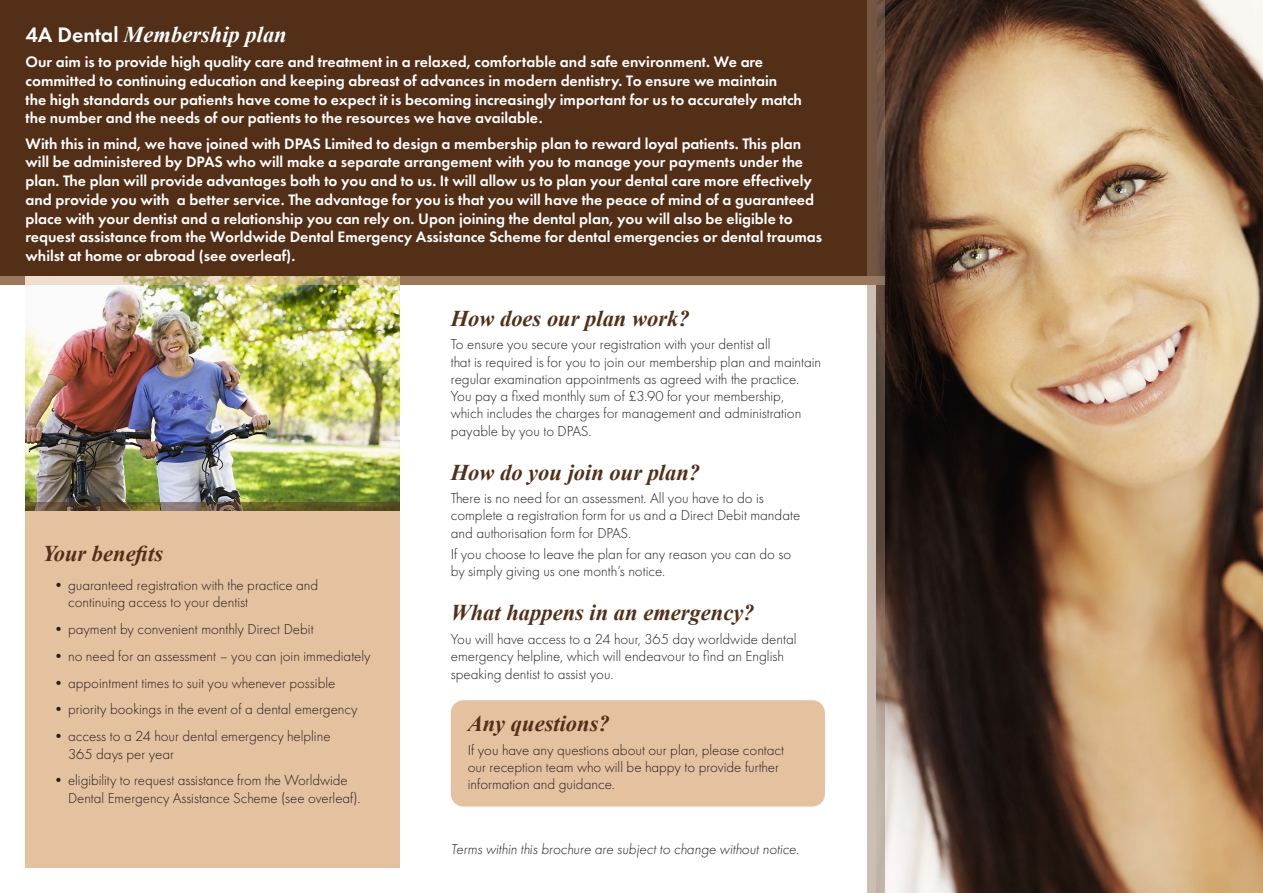
<style>
.page{position:relative;width:1263px;height:893px;background:#fff}
.page>*{position:absolute;margin:0;border:0;box-sizing:border-box;transform-origin:0 0}
.Titles_NEW{font:italic 700 22.5px "Times New Roman";color:#532f18}
.Body_text_White_NEW{font:italic 700 22.5px "Times New Roman";color:#fff}
.Body_text_White_NEW-2{font:600 15.75px/18.8px "Futura PT";color:#fff}
.BODY_TEXT_NEW{font:300 15px/17.2px "Futura PT";color:#231f20}
.BODY_TEXT_NEW-2{font:italic 300 15px "Futura PT";color:#231f20}
.s1{font-family:"Futura PT";font-weight:600;font-style:normal;font-size:21.75px}
</style>
<div class="page">
<div style="left:451px;top:700px;width:374px;height:106px;background:#e4c19f;border-radius:13px"></div>
<img style="left:885px;top:0;width:378px;height:893px">
<div style="left:0;top:0;width:876px;height:285px;background:#532f18"></div>
<div style="left:26px;top:286px;width:374px;height:581px;background:#e4c19f"></div>
<img style="left:26px;top:285px;width:374px;height:217px">
<svg style="left:0;top:276px;width:868px;height:9px;background:#b39975"></svg>
<svg style="left:26px;top:502px;width:374px;height:8px;background:#645935"></svg>
<svg style="left:868px;top:0;width:17px;height:893px;background:#948073"></svg>
<p class="Body_text_White_NEW" style="left:26px;top:19px;width:263px"><span class="s1">4A Dental</span> Membership plan</p>
<p class="Body_text_White_NEW-2" style="left:26px;top:52px;width:778px">Our aim is to provide high quality care and treatment in a relaxed, comfortable and safe environment. We are committed to continuing education and keeping abreast of advances in modern dentistry. To ensure we maintain<br>the high standards our patients have come to expect it is becoming increasingly important for us to accurately match the number and the needs of our patients to the resources we have available.</p>
<p class="Body_text_White_NEW-2" style="left:26px;top:134px;width:798px">With this in mind, we have joined with DPAS Limited to design a membership plan to reward loyal patients. This plan will be administered by DPAS who will make a separate arrangement with you to manage your payments under the plan. The plan will provide advantages both to you and to us. It will allow us to plan your dental care more effectively and provide you with a better service. The advantage for you is that you will have the peace of mind of a guaranteed place with your dentist and a relationship you can rely on. Upon joining the dental plan, you will also be eligible to request assistance from the Worldwide Dental Emergency Assistance Scheme for dental emergencies or dental traumas whilst at home or abroad (see overleaf).</p>
<p class="Titles_NEW" style="left:43px;top:538px;width:122px">Your benefits</p>
<p class="BODY_TEXT_NEW" style="left:68px;top:576px;width:252px;text-indent:-17px">•guaranteed registration with the practice and continuing access to your dentist</p>
<p class="BODY_TEXT_NEW" style="left:51px;top:620px;width:264px">•payment by convenient monthly Direct Debit</p>
<p class="BODY_TEXT_NEW" style="left:51px;top:647px;width:321px">•no need for an assessment – you can join immediately</p>
<p class="BODY_TEXT_NEW" style="left:51px;top:674px;width:286px">•appointment times to suit you whenever possible</p>
<p class="BODY_TEXT_NEW" style="left:51px;top:701px;width:308px">•priority bookings in the event of a dental emergency</p>
<p class="BODY_TEXT_NEW" style="left:68px;top:728px;width:264px;text-indent:-17px">•access to a 24 hour dental emergency helpline<br>365 days per year</p>
<p class="BODY_TEXT_NEW" style="left:68px;top:772px;width:294px;text-indent:-17px">•eligibility to request assistance from the Worldwide<br>Dental Emergency Assistance Scheme (see overleaf).</p>
<p class="Titles_NEW" style="left:451px;top:302px;width:240px">How does our plan work?</p>
<p class="BODY_TEXT_NEW" style="left:451px;top:336px;width:372px">To ensure you secure your registration with your dentist all<br>that is required is for you to join our membership plan and maintain regular examination appointments as agreed with the practice.<br>You pay a fixed monthly sum of £3.90 for your membership,<br>which includes the charges for management and administration payable by you to DPAS.</p>
<p class="Titles_NEW" style="left:451px;top:456px;width:251px">How do you join our plan?</p>
<p class="BODY_TEXT_NEW" style="left:451px;top:490px;width:351px">There is no need for an assessment. All you have to do is complete a registration form for us and a Direct Debit mandate and authorisation form for DPAS.</p>
<p class="BODY_TEXT_NEW" style="left:451px;top:546px;width:342px">If you choose to leave the plan for any reason you can do so by simply giving us one month’s notice.</p>
<p class="Titles_NEW" style="left:451px;top:597px;width:305px">What happens in an emergency?</p>
<p class="BODY_TEXT_NEW" style="left:451px;top:631px;width:347px">You will have access to a 24 hour, 365 day worldwide dental emergency helpline, which will endeavour to find an English speaking dentist to assist you.</p>
<p class="Titles_NEW" style="left:468px;top:708px;width:143px">Any questions?</p>
<p class="BODY_TEXT_NEW" style="left:468px;top:741px;width:318px">If you have any questions about our plan, please contact our reception team who will be happy to provide further information and guidance.</p>
<p class="BODY_TEXT_NEW-2" style="left:451px;top:840px;width:350px">Terms within this brochure are subject to change without notice.</p>
</div>
